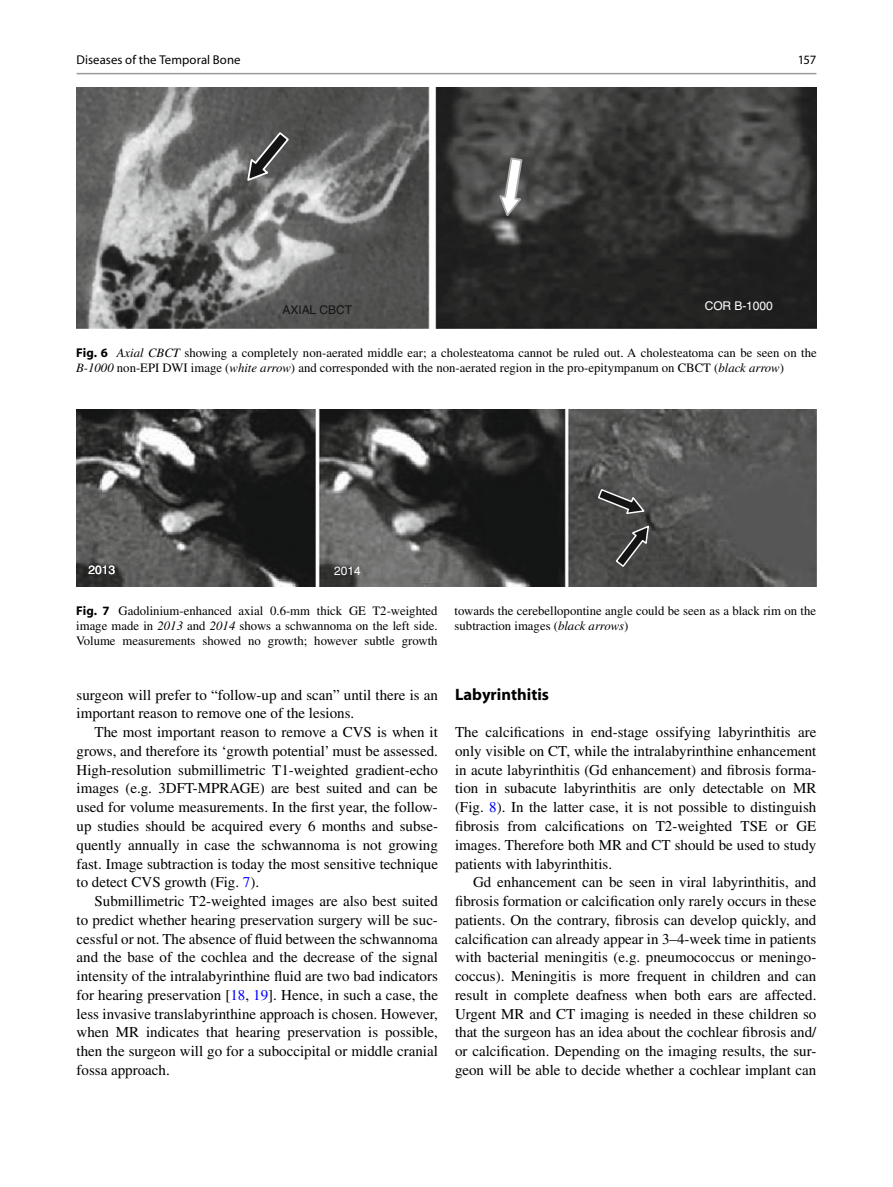
<style>
.page{position:relative;width:893px;height:1187px;background:#fff}
.page>*{position:absolute;margin:0;border:0;box-sizing:border-box;transform-origin:0 0}
.t1{font:700 16.5px "Qdmqlf Myriad";color:#000}
.t2{font:15px/18.8px "Pfpnrj Times";color:#000;text-align:justify}
.t3{font:12.75px/15px "Pfpnrj Times";color:#000}
.t4{font:12.75px "Jqfsrv Myriad";letter-spacing:.005em;color:#000}
.t5{font:12px "Qkhbbr Helvetica";letter-spacing:-.005em;color:#fff}
.t6{font:12px "Qkhbbr Helvetica";color:#131413}
.s1{font-family:"Qdmqlf Myriad";font-weight:700}
.s2{font-family:"Qkkysw Times";font-style:italic}
.s3{color:#0000fa}
</style>
<div class="page">
<img style="left:76px;top:88px;width:741px;height:240px">
<svg style="left:498px;top:156px;width:26px;height:63px"></svg>
<svg style="left:246px;top:130px;width:44px;height:53px;background:#616160"></svg>
<img style="left:76px;top:409px;width:740px;height:177px">
<svg style="left:597px;top:488px;width:49px;height:27px"></svg>
<svg style="left:614px;top:524px;width:36px;height:44px;background:#50504f"></svg>
<hr style="left:77px;top:73px;width:739px;height:1px;background:#9c9c9c">
<p class="t4" style="left:77px;top:55px;width:166px">Diseases of the Temporal Bone</p>
<p class="t4" style="left:798px;top:55px;width:20px">157</p>
<p class="t6" style="left:282px;top:305px;width:71px">AXIAL CBCT</p>
<p class="t5" style="left:705px;top:302px;width:69px">COR B-1000</p>
<p class="t3" style="left:76px;top:346px;width:742px"><span class="s1">Fig. 6</span> <span class="s2">Axial CBCT</span> showing a completely non-aerated middle ear; a cholesteatoma cannot be ruled out. A cholesteatoma can be seen on the<br><span class="s2">B-1000</span> non-EPI DWI image ( <span class="s2">white arrow</span> ) and corresponded with the non-aerated region in the pro-epitympanum on CBCT ( <span class="s2">black arrow</span> )</p>
<p class="t5" style="left:89px;top:565px;width:28px">2013</p>
<p class="t5" style="left:334px;top:566px;width:28px">2014</p>
<p class="t3" style="left:76px;top:604px;width:363px;text-align:justify"><span class="s1">Fig. 7</span> Gadolinium-enhanced axial 0.6-mm thick GE T2-weighted image made in <span class="s2">2013</span> and <span class="s2">2014</span> shows a schwannoma on the left side.<br>Volume measurements showed no growth; however subtle growth</p>
<p class="t3" style="left:455px;top:604px;width:363px">towards the cerebellopontine angle could be seen as a black rim on the subtraction images ( <span class="s2">black arrows</span> )</p>
<p class="t2" style="left:77px;top:686px;width:363px">surgeon will prefer to “follow-up and scan” until there is an important reason to remove one of the lesions.</p>
<p class="t2" style="left:77px;top:724px;width:363px;text-indent:18px">The most important reason to remove a CVS is when it grows, and therefore its ‘growth potential’ must be assessed.<br>High-resolution submillimetric T1-weighted gradient-echo images (e.g. 3DFT-MPRAGE) are best suited and can be used for volume measurements. In the first year, the follow&shy;up studies should be acquired every 6 months and subse&shy;quently annually in case the schwannoma is not growing fast. Image subtraction is today the most sensitive technique to detect CVS growth (Fig. <span class="s3">7</span> ).</p>
<p class="t2" style="left:77px;top:893px;width:363px;text-indent:18px">Submillimetric T2-weighted images are also best suited to predict whether hearing preservation surgery will be suc&shy;cessful or not. The absence of fluid between the schwannoma and the base of the cochlea and the decrease of the signal intensity of the intralabyrinthine fluid are two bad indicators for hearing preservation [ <span class="s3">18</span> , <span class="s3">19</span> ]. Hence, in such a case, the less invasive translabyrinthine approach is chosen. However, when MR indicates that hearing preservation is possible, then the surgeon will go for a suboccipital or middle cranial fossa approach.</p>
<p class="t1" style="left:455px;top:688px;width:96px">Labyrinthitis</p>
<p class="t2" style="left:455px;top:724px;width:363px">The calcifications in end-stage ossifying labyrinthitis are only visible on CT, while the intralabyrinthine enhancement in acute labyrinthitis (Gd enhancement) and fibrosis forma&shy;tion in subacute labyrinthitis are only detectable on MR (Fig. <span class="s3">8</span> ). In the latter case, it is not possible to distinguish fibrosis from calcifications on T2-weighted TSE or GE images. Therefore both MR and CT should be used to study patients with labyrinthitis.</p>
<p class="t2" style="left:455px;top:874px;width:363px;text-indent:18px">Gd enhancement can be seen in viral labyrinthitis, and fibrosis formation or calcification only rarely occurs in these patients. On the contrary, fibrosis can develop quickly, and calcification can already appear in 3–4-week time in patients with bacterial meningitis (e.g. pneumococcus or meningo&shy;coccus). Meningitis is more frequent in children and can result in complete deafness when both ears are affected.<br>Urgent MR and CT imaging is needed in these children so that the surgeon has an idea about the cochlear fibrosis and/ or calcification. Depending on the imaging results, the sur&shy;geon will be able to decide whether a cochlear implant can</p>
</div>
